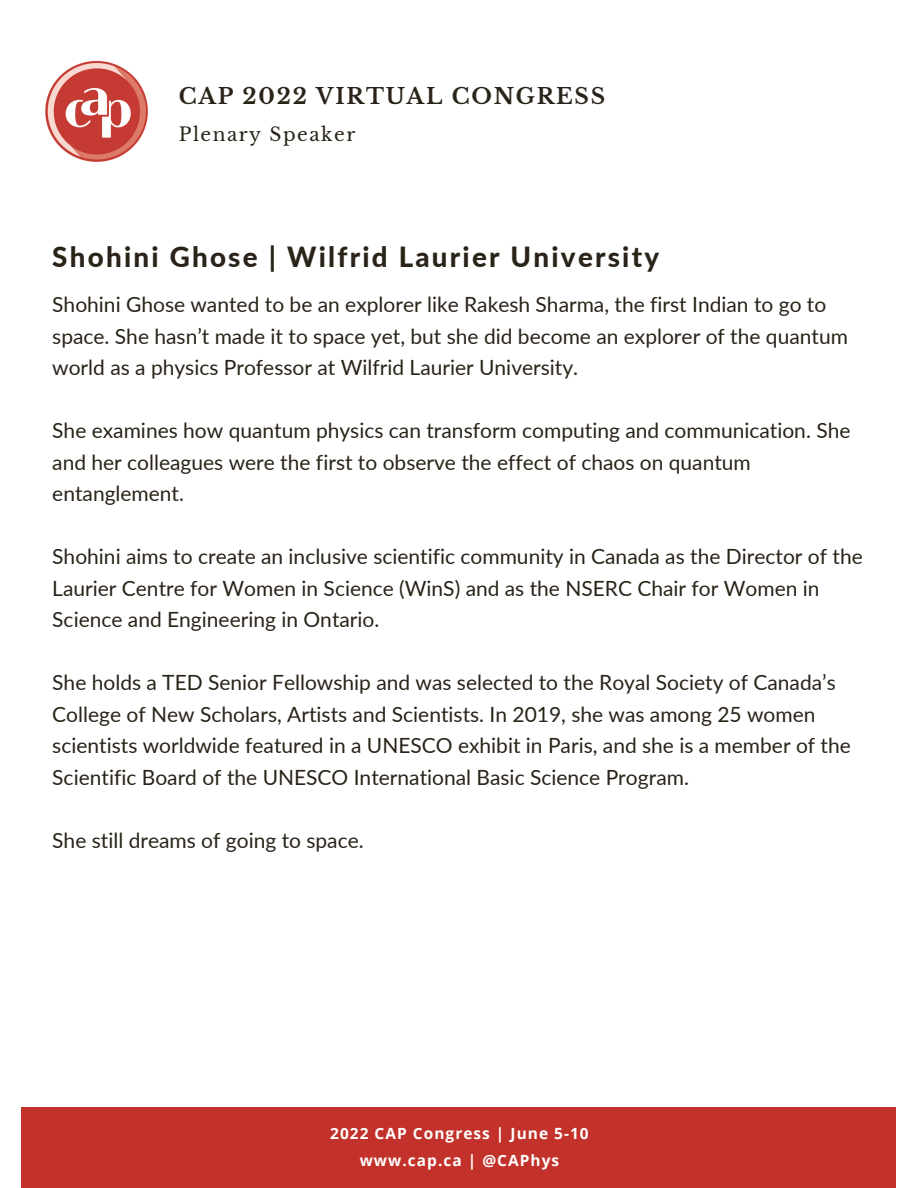
<style>
.page{position:relative;width:918px;height:1188px;background:#fff}
.page>*{position:absolute;margin:0;border:0;box-sizing:border-box;transform-origin:0 0}
.t1{font:800 27.75px "Lato";letter-spacing:.08em;color:#292318}
.t2{font:700 21.75px "Libre Baskerville";letter-spacing:.08em;color:#292318}
.t3{font:21px/31.5px "Lato";color:#292318}
.t4{font:18.6px "Libre Baskerville";letter-spacing:.08em;color:#292318}
.t5{font:700 15.45px/27px "Open Sans";letter-spacing:.065em;color:#fff;text-align:center}
</style>
<div class="page">
<div style="left:21px;top:1107px;width:874px;height:81px;background:#c3322a"></div>
<img style="left:45px;top:60px;width:103px;height:102px">
<p class="t2" style="left:179px;top:83px;width:428px">CAP 2022 VIRTUAL CONGRESS</p>
<p class="t4" style="left:179px;top:123px;width:178px">Plenary Speaker</p>
<p class="t1" style="left:52px;top:240px;width:608px">Shohini Ghose | Wilfrid Laurier University</p>
<p class="t3" style="left:52px;top:288px;width:797px">Shohini Ghose wanted to be an explorer like Rakesh Sharma, the first Indian to go to space. She hasn’t made it to space yet, but she did become an explorer of the quantum world as a physics Professor at Wilfrid Laurier University.</p>
<p class="t3" style="left:52px;top:414px;width:800px">She examines how quantum physics can transform computing and communication. She and her colleagues were the first to observe the effect of chaos on quantum entanglement.</p>
<p class="t3" style="left:52px;top:540px;width:812px">Shohini aims to create an inclusive scientific community in Canada as the Director of the<br>Laurier Centre for Women in Science (WinS) and as the NSERC Chair for Women in<br>Science and Engineering in Ontario.</p>
<p class="t3" style="left:52px;top:666px;width:800px">She holds a TED Senior Fellowship and was selected to the Royal Society of Canada’s College of New Scholars, Artists and Scientists. In 2019, she was among 25 women scientists worldwide featured in a UNESCO exhibit in Paris, and she is a member of the Scientific Board of the UNESCO International Basic Science Program.</p>
<p class="t3" style="left:52px;top:824px;width:313px">She still dreams of going to space.</p>
<p class="t5" style="left:330px;top:1119px;width:260px">2022 CAP Congress | June 5-10 www.cap.ca | @CAPhys</p>
</div>
